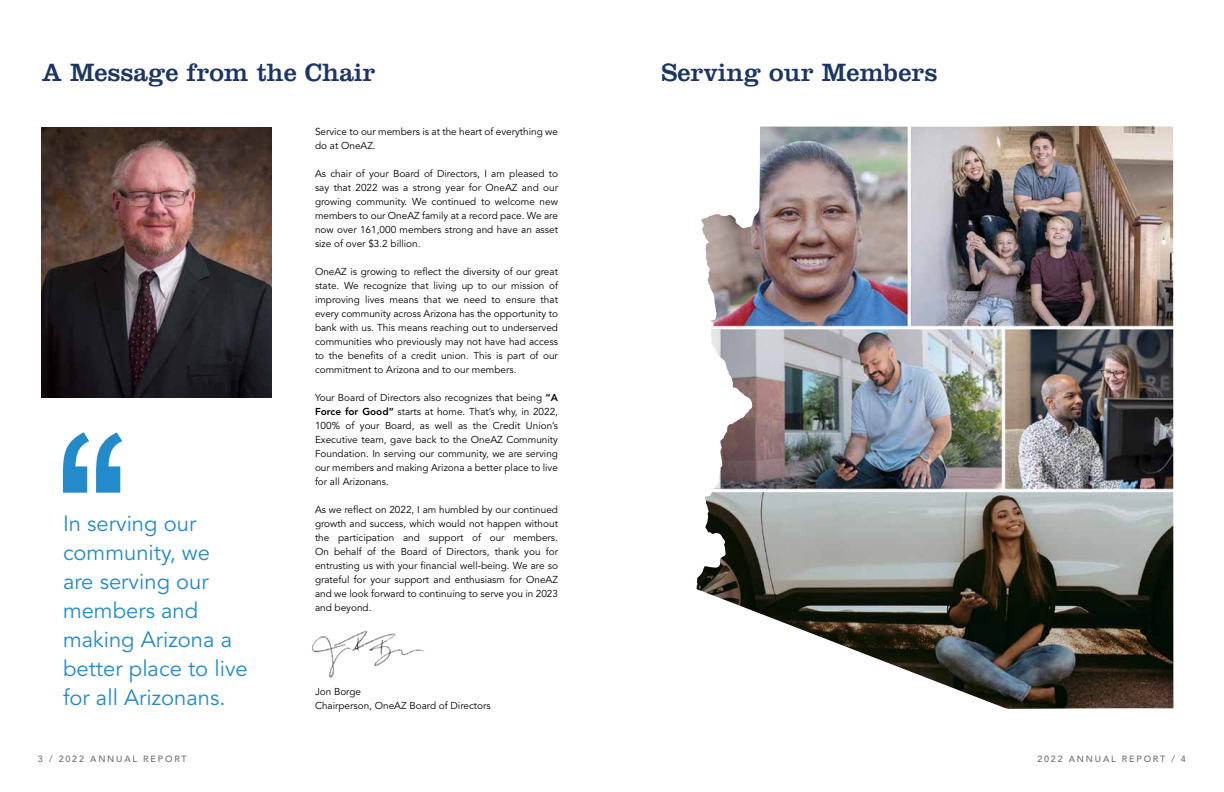
<style>
.page{position:relative;width:1224px;height:792px;background:#fff}
.page>*{position:absolute;margin:0;border:0;box-sizing:border-box;transform-origin:0 0}
.t1{font:26px "Clarendon LT Std";color:#1c3564}
.t2{font:22px/29px "Avenir LT Std";color:#248bcb}
.t3{font:10px/14px "Avenir LT Std";color:#000;text-align:justify}
.t4{font:500 9px "Avenir LT Std";letter-spacing:.2em;color:#6d6e71}
.s1{font-weight:800}
</style>
<div class="page">
<img style="left:312px;top:631px;width:112px;height:47px">
<img style="left:42px;top:128px;width:229px;height:270px">
<svg style="left:63px;top:432px;width:26px;height:61px"></svg>
<svg style="left:96px;top:432px;width:26px;height:61px"></svg>
<img style="left:696px;top:125px;width:478px;height:584px">
<h1 class="t1" style="left:42px;top:57px;width:335px">A Message from the Chair</h1>
<h2 class="t2" style="left:63px;top:509px;width:186px">In serving our community, we<br>are serving our members and making Arizona a better place to live for all Arizonans.</h2>
<p class="t3" style="left:315px;top:125px;width:245px">Service to our members is at the heart of everything we do at OneAZ.</p>
<p class="t3" style="left:315px;top:167px;width:245px">As chair of your Board of Directors, I am pleased to say that 2022 was a strong year for OneAZ and our growing community. We continued to welcome new members to our OneAZ family at a record pace. We are now over 161,000 members strong and have an asset size of over $3.2 billion.</p>
<p class="t3" style="left:315px;top:265px;width:245px">OneAZ is growing to reflect the diversity of our great state. We recognize that living up to our mission of improving lives means that we need to ensure that every community across Arizona has the opportunity to bank with us. This means reaching out to underserved communities who previously may not have had access to the benefits of a credit union. This is part of our commitment to Arizona and to our members.</p>
<p class="t3" style="left:315px;top:391px;width:245px">Your Board of Directors also recognizes that being <span class="s1">“A Force for Good”</span> starts at home. That’s why, in 2022, 100% of your Board, as well as the Credit Union’s Executive team, gave back to the OneAZ Community Foundation. In serving our community, we are serving our members and making Arizona a better place to live for all Arizonans.</p>
<p class="t3" style="left:315px;top:503px;width:245px">As we reflect on 2022, I am humbled by our continued growth and success, which would not happen without the participation and support of our members.<br>On behalf of the Board of Directors, thank you for entrusting us with your financial well-being. We are so grateful for your support and enthusiasm for OneAZ and we look forward to continuing to serve you in 2023 and beyond.</p>
<p class="t3" style="left:315px;top:685px;width:177px">Jon Borge<br>Chairperson, OneAZ Board of Directors</p>
<h1 class="t1" style="left:661px;top:57px;width:277px">Serving our Members</h1>
<p class="t4" style="left:38px;top:753px;width:150px">3 / 2022 ANNUAL REPORT</p>
<p class="t4" style="left:1037px;top:753px;width:150px">2022 ANNUAL REPORT / 4</p>
</div>
